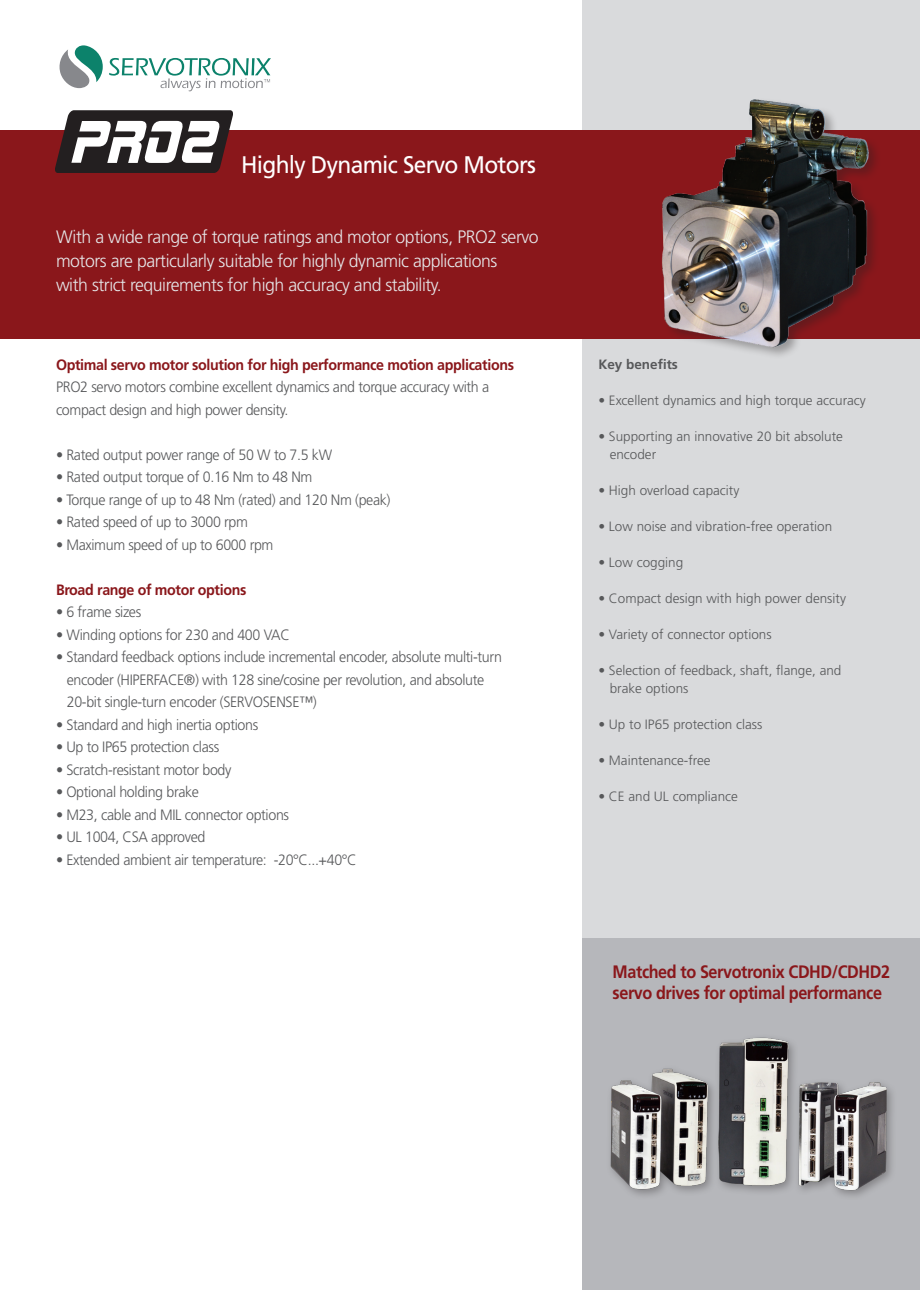
<style>
.page{position:relative;width:920px;height:1290px;background:#fff}
.page>*{position:absolute;margin:0;border:0;box-sizing:border-box;transform-origin:0 0}
.t1{font:24px "Frutiger LT Std";letter-spacing:-.03em;color:#fff;scale:.95 1}
.t2{font:300 18px "Frutiger LT Std";letter-spacing:-.025em;color:#e6e7e9}
.t3{font:700 18px "Frutiger LT Std";letter-spacing:-.025em;color:#8a171b;scale:.9 1}
.t4{font:300 15px "Frutiger LT Std";letter-spacing:-.025em;color:#57585a;scale:.95 1}
.t5{font:700 15px "Frutiger LT Std";letter-spacing:-.025em;color:#8a171b;scale:.95 1}
.t6{font:300 13.5px "Frutiger LT Std";color:#57585a}
.t7{font:700 13.5px "Frutiger LT Std";color:#57585a}
</style>
<div class="page">
<div style="left:582px;top:0;width:338px;height:992px;background:#d9dadc"></div>
<svg style="left:59px;top:45px;width:44px;height:43px"></svg>
<svg style="left:109px;top:58px;width:162px;height:33px"></svg>
<div style="left:1px;top:130px;width:919px;height:209px;background:#8a171b"></div>
<div style="left:582px;top:938px;width:338px;height:352px;background:#b6b7bb"></div>
<svg style="left:55px;top:110px;width:178px;height:63px"></svg>
<img style="left:662px;top:99px;width:214px;height:257px">
<img style="left:610px;top:1037px;width:283px;height:159px">
<p class="t1" style="left:241px;top:151px;width:312px">Highly Dynamic Servo Motors</p>
<p class="t2" style="left:56px;top:226px;width:484px">With a wide range of torque ratings and motor options, PRO2 servo</p>
<p class="t2" style="left:56px;top:250px;width:443px">motors are particularly suitable for highly dynamic applications</p>
<p class="t2" style="left:56px;top:274px;width:387px">with strict requirements for high accuracy and stability.</p>
<p class="t5" style="left:56px;top:356px;width:484px">Optimal servo motor solution for high performance motion applications</p>
<p class="t4" style="left:56px;top:378px;width:458px">PRO2 servo motors combine excellent dynamics and torque accuracy with a</p>
<p class="t4" style="left:56px;top:401px;width:246px">compact design and high power density.</p>
<p class="t4" style="left:56px;top:446px;width:292px">• Rated output power range of 50 W to 7.5 kW</p>
<p class="t4" style="left:56px;top:468px;width:271px">• Rated output torque of 0.16 Nm to 48 Nm</p>
<p class="t4" style="left:56px;top:491px;width:354px">• Torque range of up to 48 Nm (rated) and 120 Nm (peak(</p>
<p class="t4" style="left:56px;top:513px;width:204px">• Rated speed of up to 3000 rpm</p>
<p class="t4" style="left:56px;top:536px;width:230px">• Maximum speed of up to 6000 rpm</p>
<p class="t5" style="left:56px;top:581px;width:202px">Broad range of motor options</p>
<p class="t4" style="left:56px;top:603px;width:91px">• 6 frame sizes</p>
<p class="t4" style="left:56px;top:626px;width:248px">• Winding options for 230 and 400 VAC</p>
<p class="t4" style="left:56px;top:648px;width:471px">• Standard feedback options include incremental encoder, absolute multi-turn</p>
<p class="t4" style="left:67px;top:671px;width:441px">encoder (HIPERFACE®) with 128 sine/cosine per revolution, and absolute</p>
<p class="t4" style="left:67px;top:693px;width:265px">20-bit single-turn encoder (SERVOSENSETM(</p>
<p class="t4" style="left:56px;top:716px;width:214px">• Standard and high inertia options</p>
<p class="t4" style="left:56px;top:738px;width:173px">• Up to IP65 protection class</p>
<p class="t4" style="left:56px;top:761px;width:186px">• Scratch-resistant motor body</p>
<p class="t4" style="left:56px;top:783px;width:152px">• Optional holding brake</p>
<p class="t4" style="left:56px;top:806px;width:247px">• M23, cable and MIL connector options</p>
<p class="t4" style="left:56px;top:828px;width:159px">• UL 1004, CSA approved</p>
<p class="t4" style="left:274px;top:851px;width:89px">-20°C...+40°C</p>
<p class="t4" style="left:56px;top:851px;width:223px">• Extended ambient air temperature:</p>
<p class="t7" style="left:598px;top:356px;width:81px">Key benefits</p>
<p class="t6" style="left:598px;top:392px;width:269px">• Excellent dynamics and high torque accuracy</p>
<p class="t6" style="left:598px;top:428px;width:246px">• Supporting an innovative 20 bit absolute</p>
<p class="t6" style="left:610px;top:446px;width:48px">encoder</p>
<p class="t6" style="left:598px;top:482px;width:143px">• High overload capacity</p>
<p class="t6" style="left:598px;top:518px;width:235px">• Low noise and vibration-free operation</p>
<p class="t6" style="left:598px;top:554px;width:86px">• Low cogging</p>
<p class="t6" style="left:598px;top:590px;width:249px">• Compact design with high power density</p>
<p class="t6" style="left:598px;top:626px;width:175px">• Variety of connector options</p>
<p class="t6" style="left:598px;top:662px;width:245px">• Selection of feedback, shaft, flange, and</p>
<p class="t6" style="left:610px;top:680px;width:80px">brake options</p>
<p class="t6" style="left:598px;top:716px;width:166px">• Up to IP65 protection class</p>
<p class="t6" style="left:598px;top:752px;width:114px">• Maintenance-free</p>
<p class="t6" style="left:598px;top:788px;width:141px">• CE and UL compliance</p>
<p class="t3" style="left:613px;top:961px;width:310px">Matched to Servotronix CDHD/CDHD2</p>
<p class="t3" style="left:613px;top:982px;width:301px">servo drives for optimal performance</p>
</div>
